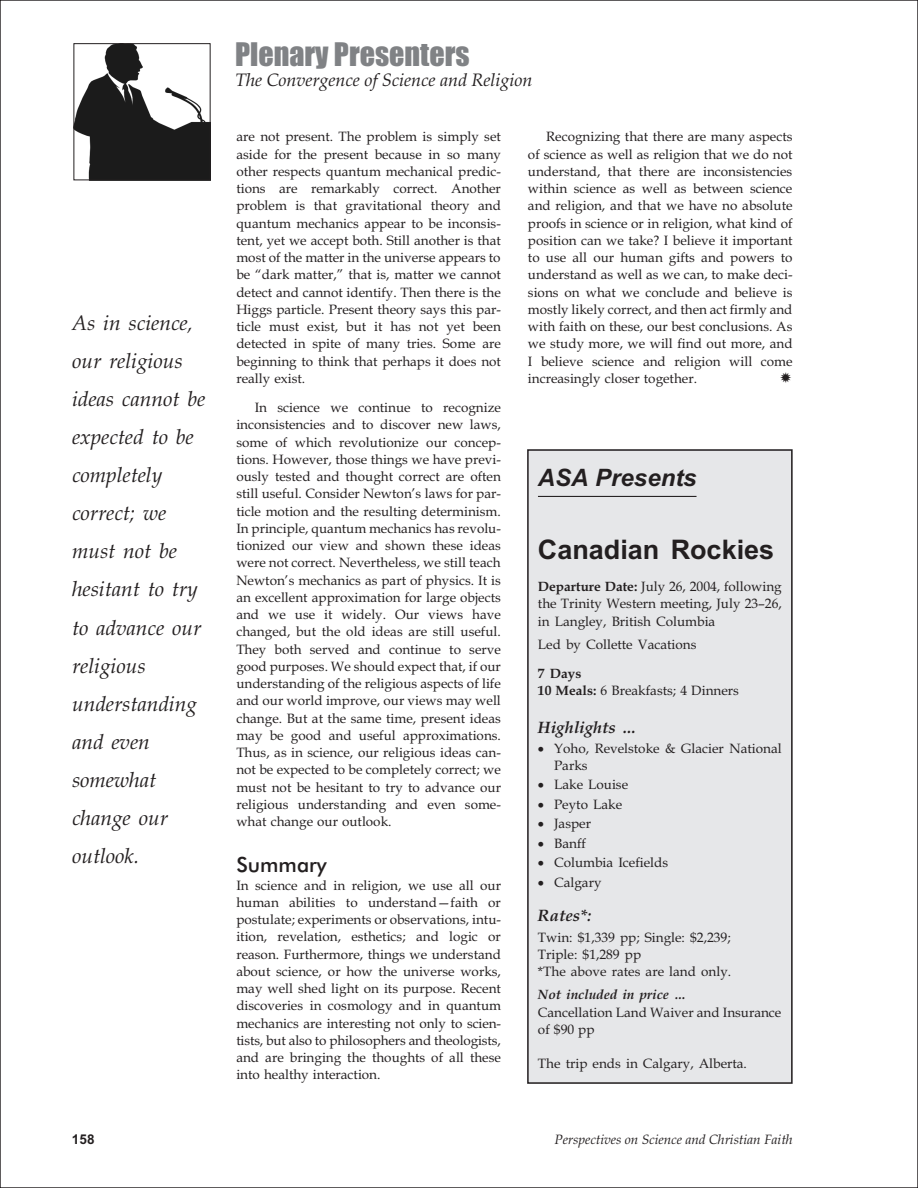
<style>
.page{position:relative;width:918px;height:1188px;background:#fff}
.page>*{position:absolute;margin:0;border:0;box-sizing:border-box;transform-origin:0 0}
.t1{font:30px "Impact";color:#808285}
.t2{font:700 27px "Arial";color:#231f20}
.t3{font:italic 700 24px "Arial";color:#231f20}
.t4{font:italic 21px/38.1px "Book Antiqua";color:#231f20}
.t5{font:21px "Futura Md BT";color:#231f20}
.t6{font:italic 18px "Book Antiqua";color:#231f20}
.t7{font:italic 700 16.5px "Book Antiqua";color:#231f20}
.t8{font:13.5px/17.2px "Book Antiqua";color:#231f20;text-align:justify}
.t9{font:italic 13.5px "Book Antiqua";color:#231f20}
.t10{font:italic 700 13.5px "Book Antiqua";color:#231f20}
.t11{font:700 13.5px "Arial";color:#231f20}
.s1{font-weight:700}
</style>
<div class="page">
<img style="left:75px;top:45px;width:134px;height:133px">
<div style="left:73px;top:43px;width:138px;height:137px;border:1px solid #231f20"></div>
<div style="left:527px;top:449px;width:266px;height:635px;background:#e6e7e9"></div>
<hr style="left:538px;top:496px;width:159px;height:1px;background:#231f20">
<div style="left:527px;top:449px;width:266px;height:635px;border:2px solid #231f20"></div>
<h3 class="t4" style="left:72px;top:306px;width:135px">As in science, our religious ideas cannot be expected to be completely correct; we must not be hesitant to try to advance our religious understanding and even somewhat change our outlook.</h3>
<h1 class="t1" style="left:235px;top:44px;width:236px">Plenary Presenters</h1>
<h3 class="t6" style="left:235px;top:73px;width:299px">The Convergence of Science and Religion</h3>
<p class="t8" style="left:236px;top:130px;width:266px">are not present. The problem is simply set aside for the present because in so many other respects quantum mechanical predic&shy;tions are remarkably correct. Another problem is that gravitational theory and quantum mechanics appear to be inconsis&shy;tent, yet we accept both. Still another is that most of the matter in the universe appears to be “dark matter,” that is, matter we cannot detect and cannot identify. Then there is the Higgs particle. Present theory says this par&shy;ticle must exist, but it has not yet been detected in spite of many tries. Some are beginning to think that perhaps it does not really exist.</p>
<p class="t8" style="left:236px;top:401px;width:266px;text-indent:18px">In science we continue to recognize inconsistencies and to discover new laws, some of which revolutionize our concep&shy;tions. However, those things we have previ&shy;ously tested and thought correct are often still useful. Consider Newton’s laws for par&shy;ticle motion and the resulting determinism.<br>In principle, quantum mechanics has revolu&shy;tionized our view and shown these ideas were not correct. Nevertheless, we still teach Newton’s mechanics as part of physics. It is an excellent approximation for large objects and we use it widely. Our views have changed, but the old ideas are still useful.<br>They both served and continue to serve good purposes. We should expect that, if our understanding of the religious aspects of life and our world improve, our views may well change. But at the same time, present ideas may be good and useful approximations.<br>Thus, as in science, our religious ideas can&shy;not be expected to be completely correct; we must not be hesitant to try to advance our religious understanding and even some&shy;what change our outlook.</p>
<h3 class="t5" style="left:236px;top:857px;width:92px">Summary</h3>
<p class="t8" style="left:236px;top:878px;width:266px">In science and in religion, we use all our human abilities to understand—faith or postulate; experiments or observations, intu&shy;ition, revelation, esthetics; and logic or reason. Furthermore, things we understand about science, or how the universe works, may well shed light on its purpose. Recent discoveries in cosmology and in quantum mechanics are interesting not only to scien&shy;tists, but also to philosophers and theologists, and are bringing the thoughts of all these into healthy interaction.</p>
<p class="t8" style="left:528px;top:130px;width:266px;text-indent:18px">Recognizing that there are many aspects of science as well as religion that we do not understand, that there are inconsistencies within science as well as between science and religion, and that we have no absolute proofs in science or in religion, what kind of position can we take? I believe it important to use all our human gifts and powers to understand as well as we can, to make deci&shy;sions on what we conclude and believe is mostly likely correct, and then act firmly and with faith on these, our best conclusions. As we study more, we will find out more, and I believe science and religion will come increasingly closer together.</p>
<h3 class="t3" style="left:538px;top:464px;width:160px">ASA Presents</h3>
<h2 class="t2" style="left:538px;top:534px;width:238px">Canadian Rockies</h2>
<p class="t8" style="left:538px;top:579px;width:245px"><span class="s1">Departure Date:</span> July 26, 2004, following the Trinity Western meeting, July 23–26, in Langley, British Columbia</p>
<p class="t8" style="left:538px;top:637px;width:160px">Led by Collette Vacations</p>
<p class="t8" style="left:538px;top:666px;width:202px"><span class="s1">7 Days<br>10 Meals:</span> 6 Breakfasts; 4 Dinners</p>
<p class="t7" style="left:538px;top:721px;width:102px">Highlights …</p>
<p class="t8" style="left:554px;top:741px;width:229px">Yoho, Revelstoke &amp; Glacier National<br>Parks</p>
<p class="t8" style="left:554px;top:777px;width:115px;line-height:19.5px;text-align:left">Lake Louise<br>Peyto Lake<br>Jasper<br>Banff<br>Columbia Icefields<br>Calgary</p>
<p class="t7" style="left:538px;top:909px;width:55px">Rates*:</p>
<p class="t8" style="left:538px;top:930px;width:195px;text-align:left">Twin: $1,339 pp; Single: $2,239;<br>Triple: $1,289 pp<br>*The above rates are land only.</p>
<p class="t10" style="left:538px;top:989px;width:151px">Not included in price …</p>
<p class="t8" style="left:538px;top:1005px;width:245px">Cancellation Land Waiver and Insurance of $90 pp</p>
<p class="t8" style="left:538px;top:1056px;width:211px">The trip ends in Calgary, Alberta.</p>
<p class="t11" style="left:72px;top:1132px;width:24px">158</p>
<p class="t9" style="left:554px;top:1134px;width:240px">Perspectives on Science and Christian Faith</p>
</div>
